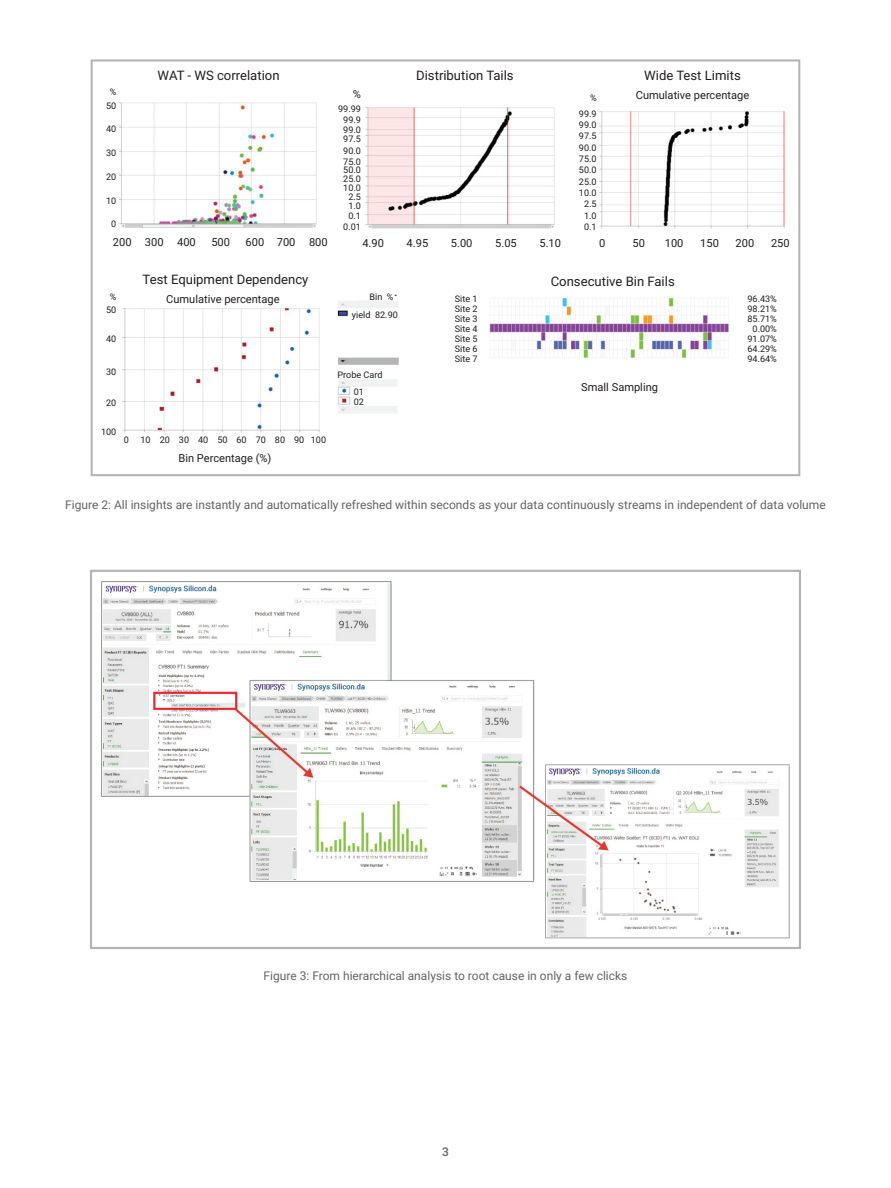
<style>
.page{position:relative;width:891px;height:1188px;background:#fff}
.page>*{position:absolute;margin:0;border:0;box-sizing:border-box;transform-origin:0 0}
.t1{font:13.05px "Roboto";color:#211d1e}
.FIGURE_CAPTION{font:12px "Roboto";color:#636366}
.t2{font:500 12px "Roboto";color:#636366}
.t3{font:11.1px "Roboto";color:#211d1e}
.t4{font:9px/10.1px "Roboto";color:#211d1e;text-align:center}
</style>
<div class="page">
<img style="left:118px;top:102px;width:667px;height:331px">
<div style="left:91px;top:59px;width:709px;height:417px;border:2px solid #b2b4b3"></div>
<img style="left:101px;top:581px;width:689px;height:358px">
<div style="left:90px;top:570px;width:711px;height:379px;border:2px solid #b2b4b3"></div>
<p class="t4" style="left:106px;top:84px;width:12px;line-height:14.1px">%<br>50</p>
<p class="t4" style="left:106px;top:124px;width:12px">40</p>
<p class="t4" style="left:106px;top:148px;width:12px">30</p>
<p class="t4" style="left:106px;top:171px;width:12px">20</p>
<p class="t4" style="left:106px;top:195px;width:12px">10</p>
<p class="t4" style="left:111px;top:219px;width:7px">0</p>
<p class="t1" style="left:158px;top:67px;width:123px">WAT - WS correlation</p>
<p class="t1" style="left:416px;top:67px;width:99px">Distribution Tails</p>
<p class="t1" style="left:644px;top:67px;width:98px">Wide Test Limits</p>
<p class="t3" style="left:353px;top:87px;width:10px">%</p>
<p class="t4" style="left:590px;top:93px;width:8px">%</p>
<p class="t3" style="left:636px;top:88px;width:115px">Cumulative percentage</p>
<p class="t4" style="left:338px;top:103px;width:24px;line-height:11.1px">99.99<br>99.9</p>
<p class="t4" style="left:343px;top:124px;width:19px;text-align:left">99.0<br>97.5</p>
<p class="t4" style="left:343px;top:145px;width:19px;line-height:10.8px;text-align:left">90.0<br>75.0</p>
<p class="t4" style="left:343px;top:166px;width:19px;line-height:8.7px;text-align:left">50.0<br>25.0</p>
<p class="t4" style="left:348px;top:200px;width:14px">1.0</p>
<p class="t4" style="left:343px;top:182px;width:19px">10.0</p>
<p class="t4" style="left:343px;top:210px;width:19px;line-height:10.8px">0.1<br>0.01</p>
<p class="t4" style="left:348px;top:192px;width:14px">2.5</p>
<p class="t4" style="left:579px;top:108px;width:19px;line-height:11.2px;text-align:justify">99.9<br>99.0<br>97.5<br>90.0<br>75.0<br>50.0<br>25.0</p>
<p class="t4" style="left:584px;top:210px;width:14px">1.0</p>
<p class="t4" style="left:579px;top:187px;width:19px">10.0</p>
<p class="t4" style="left:584px;top:221px;width:14px">0.1</p>
<p class="t4" style="left:584px;top:199px;width:14px">2.5</p>
<p class="t3" style="left:113px;top:234px;width:84px">200 300 400</p>
<p class="t3" style="left:211px;top:234px;width:20px">500</p>
<p class="t3" style="left:246px;top:234px;width:84px">600 700 800</p>
<p class="t3" style="left:362px;top:236px;width:23px">4.90</p>
<p class="t3" style="left:407px;top:236px;width:23px">4.95</p>
<p class="t3" style="left:451px;top:236px;width:23px">5.00</p>
<p class="t3" style="left:495px;top:236px;width:23px">5.05</p>
<p class="t3" style="left:540px;top:236px;width:23px">5.10</p>
<p class="t3" style="left:599px;top:236px;width:8px">0</p>
<p class="t3" style="left:632px;top:236px;width:14px">50</p>
<p class="t3" style="left:665px;top:236px;width:20px">100</p>
<p class="t3" style="left:700px;top:236px;width:20px">150</p>
<p class="t3" style="left:736px;top:236px;width:20px">200</p>
<p class="t3" style="left:771px;top:236px;width:20px">250</p>
<p class="t4" style="left:106px;top:290px;width:12px;line-height:13px">%<br>50</p>
<p class="t4" style="left:106px;top:334px;width:12px">40</p>
<p class="t4" style="left:106px;top:366px;width:12px">30</p>
<p class="t4" style="left:106px;top:397px;width:12px">20</p>
<p class="t4" style="left:101px;top:426px;width:17px">100</p>
<p class="t1" style="left:143px;top:270px;width:167px">Test Equipment Dependency</p>
<p class="t1" style="left:551px;top:272px;width:126px">Consecutive Bin Fails</p>
<p class="t4" style="left:455px;top:293px;width:24px;text-align:justify">Site 1<br>Site 2<br>Site 3<br>Site 4<br>Site 5<br>Site 6<br>Site 7</p>
<p class="t4" style="left:748px;top:293px;width:31px">96.43%<br>98.21%<br>85.71%<br>0.00%<br>91.07%<br>64.29%<br>94.64%</p>
<p class="t4" style="left:352px;top:288px;width:47px;line-height:18px;text-align:left;text-indent:18px">Bin % yield 82.90</p>
<p class="t3" style="left:166px;top:292px;width:115px">Cumulative percentage</p>
<p class="t4" style="left:124px;top:435px;width:7px">0</p>
<p class="t4" style="left:141px;top:435px;width:187px">10 20 30 40 50 60 70 80 90 100</p>
<p class="t3" style="left:178px;top:450px;width:94px">Bin Percentage (%)</p>
<p class="t4" style="left:338px;top:366px;width:46px;line-height:16.8px">Probe Card<br>01</p>
<p class="t4" style="left:354px;top:396px;width:12px">02</p>
<p class="t3" style="left:581px;top:379px;width:78px">Small Sampling</p>
<p class="FIGURE_CAPTION" style="left:65px;top:496px;width:762px">Figure 2: All insights are instantly and automatically refreshed within seconds as your data continuously streams in independent of data volume</p>
<p class="FIGURE_CAPTION" style="left:264px;top:968px;width:365px">Figure 3: From hierarchical analysis to root cause in only a few clicks</p>
<h2 class="t2" style="left:442px;top:1144px;width:8px">3</h2>
</div>
